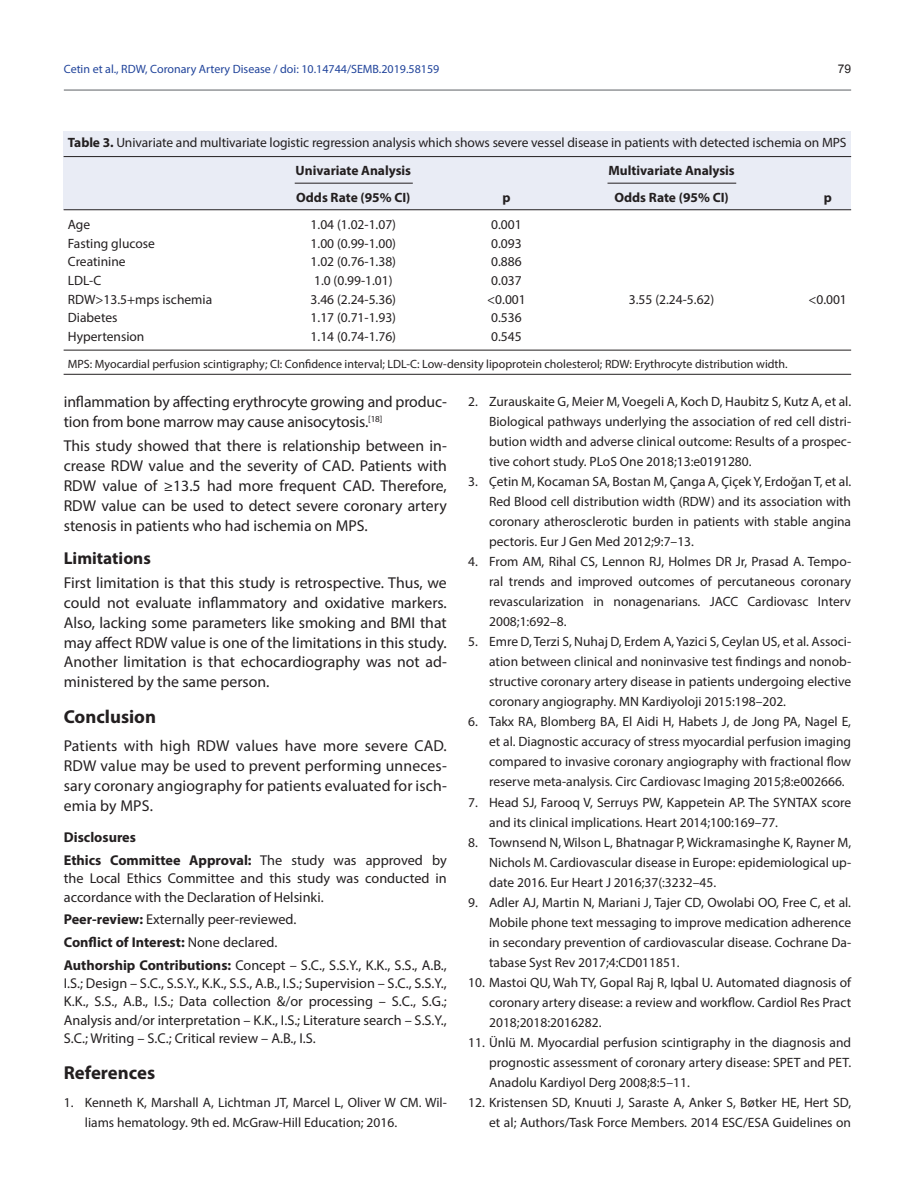
<style>
.page{position:relative;width:915px;height:1191px;background:#fff}
.page>*{position:absolute;margin:0;border:0;box-sizing:border-box;transform-origin:0 0}
.altbaslik{font:700 18.75px "Myriad Pro";color:#231f20}
.ikinci_altbaslik{font:700 17.25px "Myriad Pro";color:#231f20}
.ana_metin_bosluksuz{font:15.75px/20px "Myriad Pro";color:#231f20;text-align:justify}
.ethics{font:14.25px/18.5px "Myriad Pro";color:#231f20;text-align:justify}
.ethics-2{font:700 14.25px "Myriad Pro";color:#231f20}
.ethics_baslik{font:700 14.25px "Myriad Pro";color:#231f20}
.kaynak{font:13.5px/20.1px "Myriad Pro";color:#231f20;text-align:justify}
.tablo_satiri{font:13.5px "Myriad Pro";letter-spacing:-.005em;color:#231f20}
.tablo_satiri-2{font:700 13.5px "Myriad Pro";color:#231f20}
.tablo_satiri-3{font:12px "Myriad Pro";color:#231f20}
.t1{font:12px "Myriad Pro";color:#21449b}
.t2{font:12px "Arial";color:#231f20}
.s1{font-weight:700}
.s2{font-weight:400}
</style>
<div class="page">
<hr style="left:64px;top:89px;width:786px;height:2px;background:#939598">
<div style="left:64px;top:131px;width:786px;height:78px;background:#e9ecf5"></div>
<hr style="left:64px;top:156px;width:786px;height:1px;background:#231f20">
<hr style="left:64px;top:209px;width:786px;height:1px;background:#231f20">
<hr style="left:294px;top:183px;width:118px;height:1px;background:#231f20">
<hr style="left:607px;top:183px;width:129px;height:1px;background:#231f20">
<hr style="left:64px;top:350px;width:786px;height:1px;background:#231f20">
<hr style="left:64px;top:374px;width:786px;height:1px;background:#231f20">
<p class="t1" style="left:64px;top:61px;width:377px">Cetin et al., RDW, Coronary Artery Disease / doi: 10.14744/SEMB.2019.58159</p>
<p class="t2" style="left:837px;top:60px;width:15px">79</p>
<p class="tablo_satiri" style="left:68px;top:134px;width:780px"><span class="s1">Table 3.</span> Univariate and multivariate logistic regression analysis which shows severe vessel disease in patients with detected ischemia on MPS</p>
<p class="tablo_satiri-2" style="left:295px;top:161px;width:117px">Univariate Analysis</p>
<p class="tablo_satiri-2" style="left:608px;top:161px;width:128px">Multivariate Analysis</p>
<p class="tablo_satiri-2" style="left:296px;top:188px;width:116px">Odds Rate (95% CI)</p>
<p class="tablo_satiri-2" style="left:502px;top:188px;width:10px">p</p>
<p class="tablo_satiri-2" style="left:614px;top:188px;width:116px">Odds Rate (95% CI)</p>
<p class="tablo_satiri-2" style="left:823px;top:188px;width:10px">p</p>
<p class="tablo_satiri" style="left:68px;top:216px;width:24px">Age</p>
<p class="tablo_satiri" style="left:310px;top:216px;width:87px">1.04 (1.02-1.07)</p>
<p class="tablo_satiri" style="left:491px;top:216px;width:32px">0.001</p>
<p class="tablo_satiri" style="left:68px;top:235px;width:89px">Fasting glucose</p>
<p class="tablo_satiri" style="left:310px;top:235px;width:87px">1.00 (0.99-1.00)</p>
<p class="tablo_satiri" style="left:491px;top:235px;width:32px">0.093</p>
<p class="tablo_satiri" style="left:68px;top:253px;width:59px">Creatinine</p>
<p class="tablo_satiri" style="left:310px;top:253px;width:87px">1.02 (0.76-1.38)</p>
<p class="tablo_satiri" style="left:491px;top:253px;width:32px">0.886</p>
<p class="tablo_satiri" style="left:68px;top:272px;width:35px">LDL-C</p>
<p class="tablo_satiri" style="left:314px;top:272px;width:80px">1.0 (0.99-1.01)</p>
<p class="tablo_satiri" style="left:491px;top:272px;width:32px">0.037</p>
<p class="tablo_satiri" style="left:68px;top:291px;width:146px">RDW&gt;13.5+mps ischemia</p>
<p class="tablo_satiri" style="left:310px;top:291px;width:87px">3.46 (2.24-5.36)</p>
<p class="tablo_satiri" style="left:487px;top:291px;width:40px">&lt;0.001</p>
<p class="tablo_satiri" style="left:628px;top:291px;width:87px">3.55 (2.24-5.62)</p>
<p class="tablo_satiri" style="left:808px;top:291px;width:40px">&lt;0.001</p>
<p class="tablo_satiri" style="left:68px;top:309px;width:51px">Diabetes</p>
<p class="tablo_satiri" style="left:310px;top:309px;width:87px">1.17 (0.71-1.93)</p>
<p class="tablo_satiri" style="left:491px;top:309px;width:32px">0.536</p>
<p class="tablo_satiri" style="left:68px;top:328px;width:78px">Hypertension</p>
<p class="tablo_satiri" style="left:310px;top:328px;width:87px">1.14 (0.74-1.76)</p>
<p class="tablo_satiri" style="left:491px;top:328px;width:32px">0.545</p>
<p class="tablo_satiri-3" style="left:68px;top:357px;width:721px">MPS: Myocardial perfusion scintigraphy; CI: Confidence interval; LDL-C: Low-density lipoprotein cholesterol; RDW: Erythrocyte distribution width.</p>
<p class="ana_metin_bosluksuz" style="left:64px;top:392px;width:384px">inflammation by affecting erythrocyte growing and produc&shy;tion from bone marrow may cause anisocytosis.<sup>[18]</sup></p>
<p class="ana_metin_bosluksuz" style="left:64px;top:436px;width:384px">This study showed that there is relationship between in&shy;crease RDW value and the severity of CAD. Patients with RDW value of ≥13.5 had more frequent CAD. Therefore, RDW value can be used to detect severe coronary artery stenosis in patients who had ischemia on MPS.</p>
<p class="ikinci_altbaslik" style="left:64px;top:546px;width:89px">Limitations</p>
<p class="ana_metin_bosluksuz" style="left:64px;top:572px;width:384px">First limitation is that this study is retrospective. Thus, we could not evaluate inflammatory and oxidative markers.<br>Also, lacking some parameters like smoking and BMI that may affect RDW value is one of the limitations in this study.<br>Another limitation is that echocardiography was not ad&shy;ministered by the same person.</p>
<p class="altbaslik" style="left:64px;top:704px;width:94px">Conclusion</p>
<p class="ana_metin_bosluksuz" style="left:64px;top:736px;width:384px">Patients with high RDW values have more severe CAD.<br>RDW value may be used to prevent performing unneces&shy;sary coronary angiography for patients evaluated for isch&shy;emia by MPS.</p>
<p class="ethics_baslik" style="left:64px;top:828px;width:74px">Disclosures</p>
<p class="ethics" style="left:64px;top:850px;width:384px"><span class="s1">Ethics Committee Approval:</span> The study was approved by the Local Ethics Committee and this study was conducted in accordance with the Declaration of Helsinki.</p>
<p class="ethics" style="left:64px;top:910px;width:234px"><span class="s1">Peer-review:</span> Externally peer-reviewed.</p>
<p class="ethics-2" style="left:64px;top:933px;width:215px">Conflict of Interest: <span class="s2">None declared.</span></p>
<p class="ethics" style="left:64px;top:955px;width:384px"><span class="s1">Authorship Contributions:</span> Concept – S.C., S.S.Y., K.K., S.S., A.B., I.S.; Design – S.C., S.S.Y., K.K., S.S., A.B., I.S.; Supervision – S.C., S.S.Y., K.K., S.S., A.B., I.S.; Data collection &amp;/or processing – S.C., S.G.; Analysis and/or interpretation – K.K., I.S.; Literature search – S.S.Y., S.C.; Writing – S.C.; Critical review – A.B., I.S.</p>
<p class="altbaslik" style="left:64px;top:1060px;width:93px">References</p>
<p class="kaynak" style="left:85px;top:1092px;width:363px;text-indent:-21px">1. Kenneth K, Marshall A, Lichtman JT, Marcel L, Oliver W CM. Wil&shy;liams hematology. 9th ed. McGraw-Hill Education; 2016.</p>
<p class="kaynak" style="left:489px;top:391px;width:363px;text-indent:-21px">2. Zurauskaite G, Meier M, Voegeli A, Koch D, Haubitz S, Kutz A, et al.<br>Biological pathways underlying the association of red cell distri&shy;bution width and adverse clinical outcome: Results of a prospec&shy;tive cohort study. PLoS One 2018;13:e0191280.</p>
<p class="kaynak" style="left:489px;top:471px;width:363px;text-indent:-21px">3. Çetin M, Kocaman SA, Bostan M, Çanga A, Çiçek Y, Erdoğan T, et al.<br>Red Blood cell distribution width (RDW) and its association with coronary atherosclerotic burden in patients with stable angina pectoris. Eur J Gen Med 2012;9:7–13.</p>
<p class="kaynak" style="left:489px;top:551px;width:363px;text-indent:-21px">4. From AM, Rihal CS, Lennon RJ, Holmes DR Jr, Prasad A. Tempo&shy;ral trends and improved outcomes of percutaneous coronary revascularization in nonagenarians. JACC Cardiovasc Interv 2008;1:692–8.</p>
<p class="kaynak" style="left:489px;top:631px;width:363px;text-indent:-21px">5. Emre D, Terzi S, Nuhaj D, Erdem A, Yazici S, Ceylan US, et al. Associ&shy;ation between clinical and noninvasive test findings and nonob&shy;structive coronary artery disease in patients undergoing elective coronary angiography. MN Kardiyoloji 2015:198–202.</p>
<p class="kaynak" style="left:489px;top:711px;width:363px;text-indent:-21px">6. Takx RA, Blomberg BA, El Aidi H, Habets J, de Jong PA, Nagel E, et al. Diagnostic accuracy of stress myocardial perfusion imaging compared to invasive coronary angiography with fractional flow reserve meta-analysis. Circ Cardiovasc Imaging 2015;8:e002666.</p>
<p class="kaynak" style="left:489px;top:791px;width:363px;text-indent:-21px">7. Head SJ, Farooq V, Serruys PW, Kappetein AP. The SYNTAX score and its clinical implications. Heart 2014;100:169–77.</p>
<p class="kaynak" style="left:489px;top:832px;width:363px;text-indent:-21px">8. Townsend N, Wilson L, Bhatnagar P, Wickramasinghe K, Rayner M, Nichols M. Cardiovascular disease in Europe: epidemiological up&shy;date 2016. Eur Heart J 2016;37(:3232–45.</p>
<p class="kaynak" style="left:489px;top:892px;width:363px;text-indent:-21px">9. Adler AJ, Martin N, Mariani J, Tajer CD, Owolabi OO, Free C, et al.<br>Mobile phone text messaging to improve medication adherence in secondary prevention of cardiovascular disease. Cochrane Da&shy;tabase Syst Rev 2017;4:CD011851.</p>
<p class="kaynak" style="left:489px;top:972px;width:363px;text-indent:-21px">10. Mastoi QU, Wah TY, Gopal Raj R, Iqbal U. Automated diagnosis of coronary artery disease: a review and workflow. Cardiol Res Pract 2018;2018:2016282.</p>
<p class="kaynak" style="left:489px;top:1032px;width:363px;text-indent:-21px">11. Ünlü M. Myocardial perfusion scintigraphy in the diagnosis and prognostic assessment of coronary artery disease: SPET and PET.<br>Anadolu Kardiyol Derg 2008;8:5–11.</p>
<p class="kaynak" style="left:468px;top:1092px;width:384px;text-align:right">12. Kristensen SD, Knuuti J, Saraste A, Anker S, Bøtker HE, Hert SD, et al; Authors/Task Force Members. 2014 ESC/ESA Guidelines on</p>
</div>
